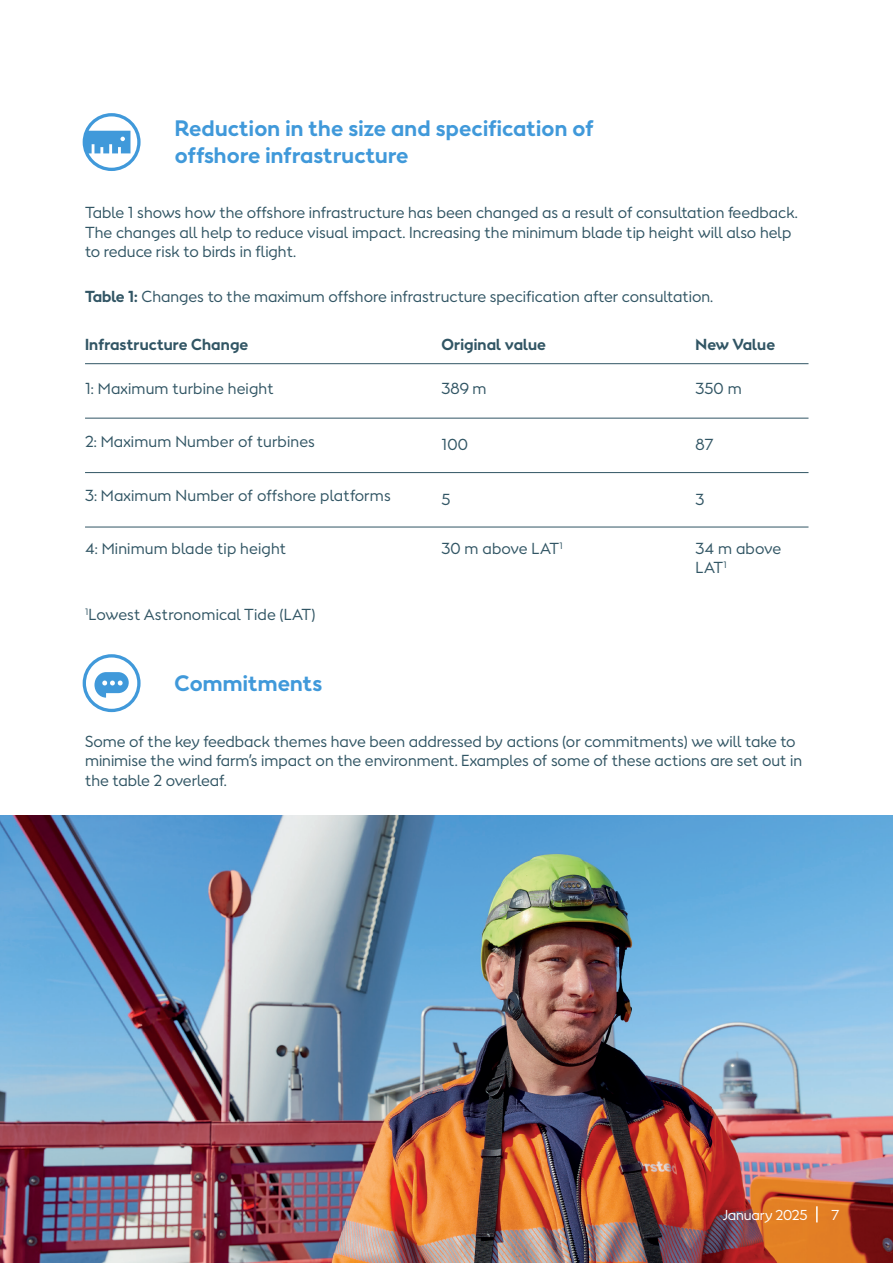
<style>
.page{position:relative;width:893px;height:1263px;background:#fff}
.page>*{position:absolute;margin:0;border:0;box-sizing:border-box;transform-origin:0 0}
.Header_1{font:700 21px/27px "Orsted Sans";letter-spacing:.01em;color:#4099da}
.Header_1-2{font:15px/19.5px "Orsted Sans";color:#315564}
.Header_1-3{font:700 15px "Orsted Sans";letter-spacing:.01em;color:#315564}
.Header_1-4{font:13.5px "Orsted Sans";letter-spacing:-.01em;color:#fff}
.s1{font-weight:700}
</style>
<div class="page">
<img style="left:0;top:815px;width:893px;height:448px">
<svg style="left:816px;top:1206px;width:2px;height:16px"></svg>
<svg style="left:83px;top:113px;width:58px;height:58px"></svg>
<hr style="left:85px;top:363px;width:723px;height:1px;background:#315564">
<hr style="left:85px;top:418px;width:723px;height:1px;background:#315564">
<hr style="left:85px;top:472px;width:723px;height:1px;background:#315564">
<hr style="left:85px;top:527px;width:723px;height:1px;background:#315564">
<svg style="left:83px;top:654px;width:58px;height:58px"></svg>
<p class="Header_1" style="left:175px;top:115px;width:420px">Reduction in the size and specification of offshore infrastructure</p>
<p class="Header_1-2" style="left:85px;top:203px;width:714px">Table 1 shows how the offshore infrastructure has been changed as a result of consultation feedback.<br>The changes all help to reduce visual impact. Increasing the minimum blade tip height will also help to reduce risk to birds in flight.</p>
<p class="Header_1-2" style="left:85px;top:286px;width:630px"><span class="s1">Table 1:</span> Changes to the maximum offshore infrastructure specification after consultation.</p>
<p class="Header_1-3" style="left:85px;top:334px;width:165px">Infrastructure Change</p>
<p class="Header_1-3" style="left:441px;top:334px;width:106px">Original value</p>
<p class="Header_1-3" style="left:696px;top:334px;width:81px">New Value</p>
<p class="Header_1-2" style="left:85px;top:378px;width:190px">1: Maximum turbine height</p>
<p class="Header_1-2" style="left:441px;top:378px;width:47px">389 m</p>
<p class="Header_1-2" style="left:696px;top:378px;width:48px">350 m</p>
<p class="Header_1-2" style="left:85px;top:432px;width:232px">2: Maximum Number of turbines</p>
<p class="Header_1-2" style="left:441px;top:434px;width:28px">100</p>
<p class="Header_1-2" style="left:696px;top:434px;width:19px">87</p>
<p class="Header_1-2" style="left:85px;top:485px;width:307px">3: Maximum Number of offshore platforms</p>
<p class="Header_1-2" style="left:441px;top:489px;width:10px">5</p>
<p class="Header_1-2" style="left:696px;top:489px;width:10px">3</p>
<p class="Header_1-2" style="left:85px;top:538px;width:203px">4: Minimum blade tip height</p>
<p class="Header_1-2" style="left:441px;top:538px;width:123px">30 m above LAT<sup>1</sup></p>
<p class="Header_1-2" style="left:696px;top:538px;width:87px">34 m above<br>LAT<sup>1</sup></p>
<p class="Header_1-2" style="left:85px;top:604px;width:232px"><sup>1</sup>Lowest Astronomical Tide (LAT)</p>
<p class="Header_1" style="left:174px;top:670px;width:149px">Commitments</p>
<p class="Header_1-2" style="left:85px;top:731px;width:719px">Some of the key feedback themes have been addressed by actions (or commitments) we will take to minimise the wind farm’s impact on the environment. Examples of some of these actions are set out in the table 2 overleaf.</p>
<p class="Header_1-4" style="left:723px;top:1206px;width:86px">January 2025</p>
<p class="Header_1-4" style="left:831px;top:1206px;width:9px">7</p>
</div>
